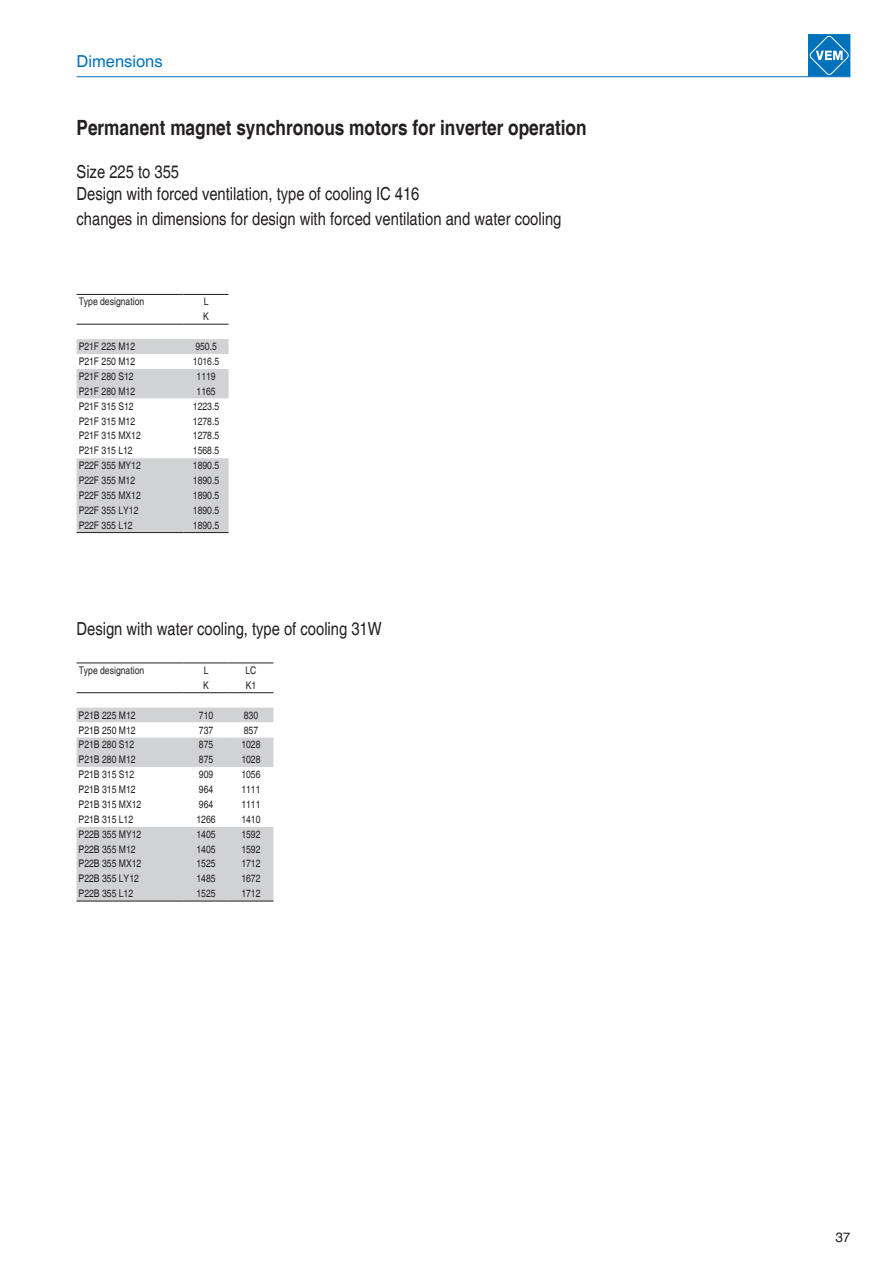
<style>
.page{position:relative;width:893px;height:1263px;background:#fff}
.page>*{position:absolute;margin:0;border:0;box-sizing:border-box;transform-origin:0 0}
.t1{font:700 condensed 21px "Helvetica";color:#231f20}
.t2{font:condensed 18px/21.6px "Helvetica";color:#231f20}
.t3{font:16.5px "Helvetica";color:#0072bc}
.t4{font:13.5px "Helvetica";color:#231f20}
.t5{font:condensed 10.5px/14.9px "Helvetica";color:#231f20}
</style>
<div class="page">
<div style="left:808px;top:34px;width:42px;height:43px;background:#0072bc"></div>
<svg style="left:809px;top:35px;width:40px;height:40px"></svg>
<hr style="left:77px;top:76px;width:773px;height:1px;background:#0072bc">
<svg style="left:77px;top:339px;width:152px;height:193px"></svg>
<hr style="left:77px;top:294px;width:107px;height:1px;background:#231f20">
<hr style="left:184px;top:294px;width:45px;height:1px;background:#231f20">
<hr style="left:77px;top:324px;width:107px;height:1px;background:#231f20">
<hr style="left:184px;top:324px;width:45px;height:1px;background:#231f20">
<hr style="left:77px;top:532px;width:107px;height:1px;background:#231f20">
<hr style="left:184px;top:532px;width:45px;height:1px;background:#231f20">
<svg style="left:77px;top:707px;width:196px;height:194px"></svg>
<hr style="left:77px;top:662px;width:107px;height:1px;background:#231f20">
<hr style="left:184px;top:662px;width:45px;height:1px;background:#231f20">
<hr style="left:229px;top:662px;width:44px;height:1px;background:#231f20">
<hr style="left:77px;top:692px;width:107px;height:1px;background:#231f20">
<hr style="left:184px;top:692px;width:45px;height:1px;background:#231f20">
<hr style="left:229px;top:692px;width:44px;height:1px;background:#231f20">
<hr style="left:77px;top:901px;width:107px;height:1px;background:#231f20">
<hr style="left:184px;top:901px;width:45px;height:1px;background:#231f20">
<hr style="left:229px;top:901px;width:44px;height:1px;background:#231f20">
<h3 class="t3" style="left:77px;top:52px;width:88px">Dimensions</h3>
<h1 class="t1" style="left:77px;top:115px;width:512px">Permanent magnet synchronous motors for inverter operation</h1>
<h2 class="t2" style="left:77px;top:161px;width:344px">Size 225 to 355<br>Design with forced ventilation, type of cooling IC 416</h2>
<h2 class="t2" style="left:77px;top:208px;width:486px">changes in dimensions for design with forced ventilation and water cooling</h2>
<p class="t5" style="left:79px;top:294px;width:67px">Type designation</p>
<p class="t5" style="left:203px;top:294px;width:7px">L<br>K</p>
<p class="t5" style="left:79px;top:339px;width:58px">P21F 225 M12</p>
<p class="t5" style="left:195px;top:339px;width:23px">950.5</p>
<p class="t5" style="left:79px;top:354px;width:58px">P21F 250 M12</p>
<p class="t5" style="left:193px;top:354px;width:28px">1016.5</p>
<p class="t5" style="left:79px;top:369px;width:57px">P21F 280 S12</p>
<p class="t5" style="left:197px;top:369px;width:21px">1119</p>
<p class="t5" style="left:79px;top:384px;width:58px">P21F 280 M12</p>
<p class="t5" style="left:197px;top:384px;width:21px">1165</p>
<p class="t5" style="left:79px;top:399px;width:57px">P21F 315 S12</p>
<p class="t5" style="left:193px;top:399px;width:28px">1223.5</p>
<p class="t5" style="left:79px;top:413px;width:58px">P21F 315 M12</p>
<p class="t5" style="left:193px;top:413px;width:28px">1278.5</p>
<p class="t5" style="left:79px;top:428px;width:64px">P21F 315 MX12</p>
<p class="t5" style="left:193px;top:428px;width:28px">1278.5</p>
<p class="t5" style="left:79px;top:443px;width:56px">P21F 315 L12</p>
<p class="t5" style="left:193px;top:443px;width:28px">1568.5</p>
<p class="t5" style="left:79px;top:458px;width:64px">P22F 355 MY12</p>
<p class="t5" style="left:193px;top:458px;width:28px">1890.5</p>
<p class="t5" style="left:79px;top:473px;width:58px">P22F 355 M12</p>
<p class="t5" style="left:193px;top:473px;width:28px">1890.5</p>
<p class="t5" style="left:79px;top:488px;width:64px">P22F 355 MX12</p>
<p class="t5" style="left:193px;top:488px;width:28px">1890.5</p>
<p class="t5" style="left:79px;top:503px;width:61px">P22F 355 LY12</p>
<p class="t5" style="left:193px;top:503px;width:28px">1890.5</p>
<p class="t5" style="left:79px;top:518px;width:56px">P22F 355 L12</p>
<p class="t5" style="left:193px;top:518px;width:28px">1890.5</p>
<h2 class="t2" style="left:77px;top:618px;width:307px">Design with water cooling, type of cooling 31W</h2>
<p class="t5" style="left:79px;top:663px;width:67px">Type designation</p>
<p class="t5" style="left:204px;top:663px;width:6px">L</p>
<p class="t5" style="left:245px;top:663px;width:13px">LC</p>
<p class="t5" style="left:203px;top:678px;width:7px">K</p>
<p class="t5" style="left:246px;top:678px;width:12px">K1</p>
<p class="t5" style="left:79px;top:708px;width:58px">P21B 225 M12</p>
<p class="t5" style="left:199px;top:708px;width:16px">710</p>
<p class="t5" style="left:244px;top:708px;width:16px">830</p>
<p class="t5" style="left:79px;top:722px;width:58px">P21B 250 M12</p>
<p class="t5" style="left:199px;top:722px;width:16px">737</p>
<p class="t5" style="left:244px;top:722px;width:16px">857</p>
<p class="t5" style="left:79px;top:737px;width:57px">P21B 280 S12</p>
<p class="t5" style="left:199px;top:737px;width:16px">875</p>
<p class="t5" style="left:241px;top:737px;width:21px">1028</p>
<p class="t5" style="left:79px;top:752px;width:58px">P21B 280 M12</p>
<p class="t5" style="left:199px;top:752px;width:16px">875</p>
<p class="t5" style="left:241px;top:752px;width:21px">1028</p>
<p class="t5" style="left:79px;top:767px;width:57px">P21B 315 S12</p>
<p class="t5" style="left:199px;top:767px;width:16px">909</p>
<p class="t5" style="left:241px;top:767px;width:21px">1056</p>
<p class="t5" style="left:79px;top:782px;width:58px">P21B 315 M12</p>
<p class="t5" style="left:199px;top:782px;width:16px">964</p>
<p class="t5" style="left:241px;top:782px;width:21px">1111</p>
<p class="t5" style="left:79px;top:797px;width:64px">P21B 315 MX12</p>
<p class="t5" style="left:199px;top:797px;width:16px">964</p>
<p class="t5" style="left:241px;top:797px;width:21px">1111</p>
<p class="t5" style="left:79px;top:812px;width:56px">P21B 315 L12</p>
<p class="t5" style="left:197px;top:812px;width:21px">1266</p>
<p class="t5" style="left:241px;top:812px;width:21px">1410</p>
<p class="t5" style="left:79px;top:827px;width:64px">P22B 355 MY12</p>
<p class="t5" style="left:197px;top:827px;width:21px">1405</p>
<p class="t5" style="left:241px;top:827px;width:21px">1592</p>
<p class="t5" style="left:79px;top:841px;width:58px">P22B 355 M12</p>
<p class="t5" style="left:197px;top:841px;width:21px">1405</p>
<p class="t5" style="left:241px;top:841px;width:21px">1592</p>
<p class="t5" style="left:79px;top:856px;width:64px">P22B 355 MX12</p>
<p class="t5" style="left:197px;top:856px;width:21px">1525</p>
<p class="t5" style="left:241px;top:856px;width:21px">1712</p>
<p class="t5" style="left:79px;top:871px;width:62px">P22B 355 LY12</p>
<p class="t5" style="left:197px;top:871px;width:21px">1485</p>
<p class="t5" style="left:241px;top:871px;width:21px">1672</p>
<p class="t5" style="left:79px;top:886px;width:56px">P22B 355 L12</p>
<p class="t5" style="left:197px;top:886px;width:21px">1525</p>
<p class="t5" style="left:241px;top:886px;width:21px">1712</p>
<p class="t4" style="left:835px;top:1229px;width:17px">37</p>
</div>
